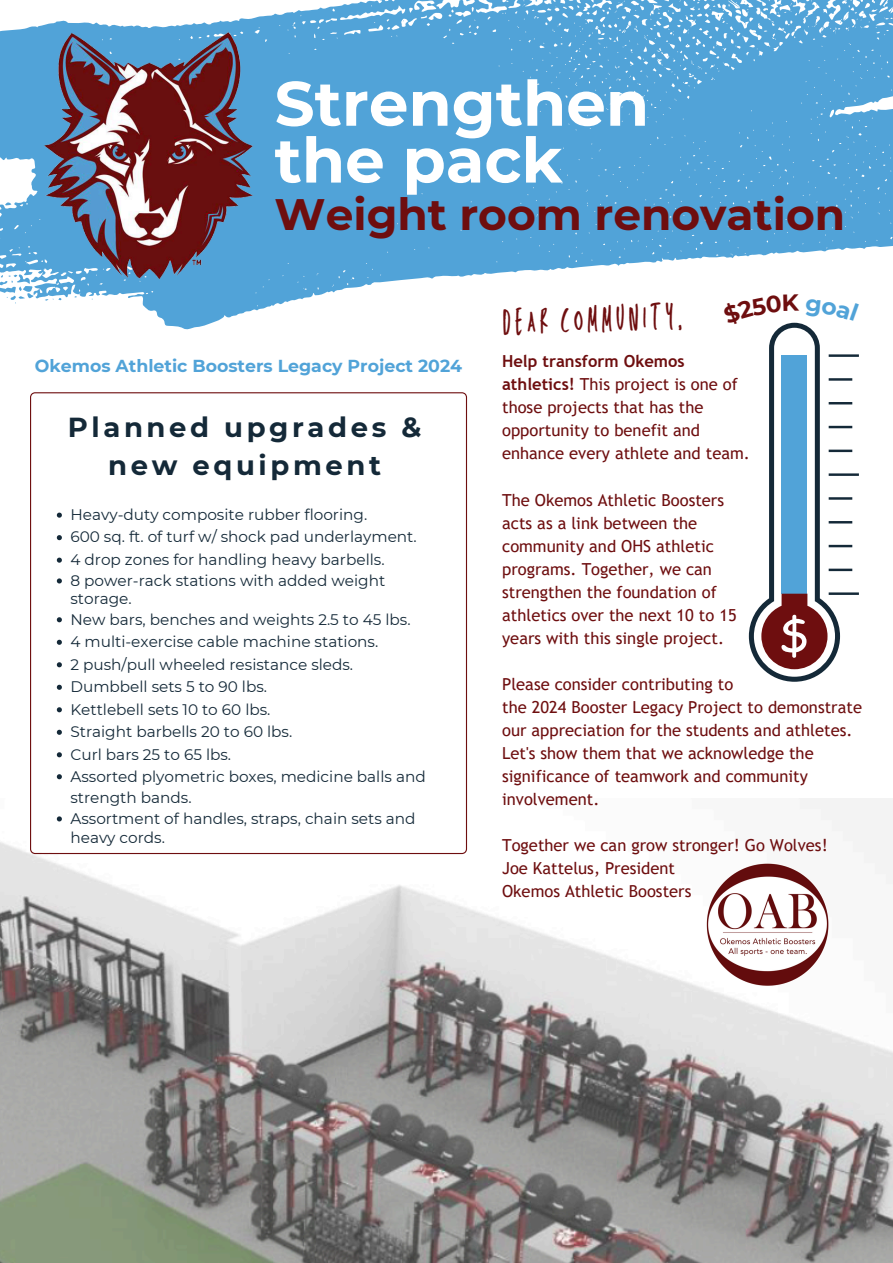
<style>
.page{position:relative;width:893px;height:1263px;background:#fff}
.page>*{position:absolute;margin:0;border:0;box-sizing:border-box;transform-origin:0 0}
.t1{font:700 62.7px/56.8px "Montserrat";color:#fff}
.t2{font:700 43.95px "Montserrat";color:#6e0e0f}
.t3{font:35.47px "TC Chaddlewood Regular";color:#6e0e0f}
.t4{font:700 27.45px "Montserrat";letter-spacing:.13em;color:#142938}
.t5{font:700 17.33px "Montserrat";color:#51a3d8}
.t6{font:16.58px/23.1px "Trebuchet MS";color:#6e0e0f}
.t7{font:15.3px/18.6px "Montserrat";color:#142938}
.s1{font-weight:700}
</style>
<div class="page">
<img style="left:0;top:799px;width:893px;height:464px">
<svg style="left:30px;top:392px;width:437px;height:462px"></svg>
<svg style="left:0;top:0;width:893px;height:330px;fill:#51a3d8"></svg>
<img style="left:30px;top:21px;width:237px;height:268px">
<svg style="left:57px;top:513px;width:5px;height:5px"></svg>
<svg style="left:57px;top:535px;width:5px;height:5px"></svg>
<svg style="left:57px;top:558px;width:5px;height:5px"></svg>
<svg style="left:57px;top:578px;width:5px;height:5px"></svg>
<svg style="left:57px;top:617px;width:5px;height:5px"></svg>
<svg style="left:57px;top:640px;width:5px;height:5px"></svg>
<svg style="left:57px;top:662px;width:5px;height:5px"></svg>
<svg style="left:57px;top:685px;width:5px;height:5px"></svg>
<svg style="left:57px;top:707px;width:5px;height:5px"></svg>
<svg style="left:57px;top:730px;width:5px;height:5px"></svg>
<svg style="left:57px;top:752px;width:5px;height:5px"></svg>
<svg style="left:57px;top:774px;width:5px;height:5px"></svg>
<svg style="left:57px;top:816px;width:5px;height:5px"></svg>
<img style="left:705px;top:862px;width:125px;height:125px">
<svg style="left:722px;top:294px;width:137px;height:388px"></svg>
<p class="t1" style="left:274px;top:75px;width:376px">Strengthen the pack</p>
<p class="t2" style="left:274px;top:188px;width:572px">Weight room renovation</p>
<p class="t5" style="left:35px;top:355px;width:429px">Okemos Athletic Boosters Legacy Project 2024</p>
<h1 class="t4" style="left:68px;top:411px;width:355px">Planned upgrades &amp;</h1>
<h2 class="t4" style="left:108px;top:449px;width:274px">new equipment</h2>
<h4 class="t7" style="left:70px;top:505px;width:298px">Heavy-duty composite rubber flooring.</h4>
<p class="t7" style="left:70px;top:528px;width:348px">600 sq. ft. of turf w/ shock pad underlayment.</p>
<h6 class="t7" style="left:70px;top:550px;width:316px">4 drop zones for handling heavy barbells.</h6>
<h6 class="t7" style="left:70px;top:571px;width:316px">8 power-rack stations with added weight storage.</h6>
<h6 class="t7" style="left:70px;top:610px;width:342px">New bars, benches and weights 2.5 to 45 lbs.</h6>
<h5 class="t7" style="left:70px;top:632px;width:309px">4 multi-exercise cable machine stations.</h5>
<h3 class="t7" style="left:70px;top:655px;width:284px">2 push/pull wheeled resistance sleds.</h3>
<p class="t7" style="left:70px;top:677px;width:198px">Dumbbell sets 5 to 90 lbs.</p>
<p class="t7" style="left:70px;top:700px;width:202px">Kettlebell sets 10 to 60 lbs.</p>
<p class="t7" style="left:70px;top:722px;width:223px">Straight barbells 20 to 60 lbs.</p>
<p class="t7" style="left:70px;top:745px;width:162px">Curl bars 25 to 65 lbs.</p>
<p class="t7" style="left:70px;top:765px;width:357px;line-height:21.4px">Assorted plyometric boxes, medicine balls and strength bands.</p>
<p class="t7" style="left:70px;top:808px;width:347px;line-height:19.6px">Assortment of handles, straps, chain sets and heavy cords.</p>
<p class="t3" style="left:502px;top:300px;width:180px;rotate:-2deg">dear community,</p>
<p class="t6" style="left:502px;top:350px;width:249px"><span class="s1">Help transform Okemos athletics!</span> This project is one of those projects that has the opportunity to benefit and enhance every athlete and team.</p>
<p class="t6" style="left:502px;top:488px;width:236px">The Okemos Athletic Boosters acts as a link between the community and OHS athletic programs. Together, we can strengthen the foundation of athletics over the next 10 to 15 years with this single project.</p>
<p class="t6" style="left:502px;top:672px;width:233px">Please consider contributing to</p>
<p class="t6" style="left:502px;top:695px;width:361px">the 2024 Booster Legacy Project to demonstrate our appreciation for the students and athletes.<br>Let's show them that we acknowledge the significance of teamwork and community involvement.</p>
<p class="t6" style="left:502px;top:834px;width:327px">Together we can grow stronger! Go Wolves!<br>Joe Kattelus, President<br>Okemos Athletic Boosters</p>
</div>
